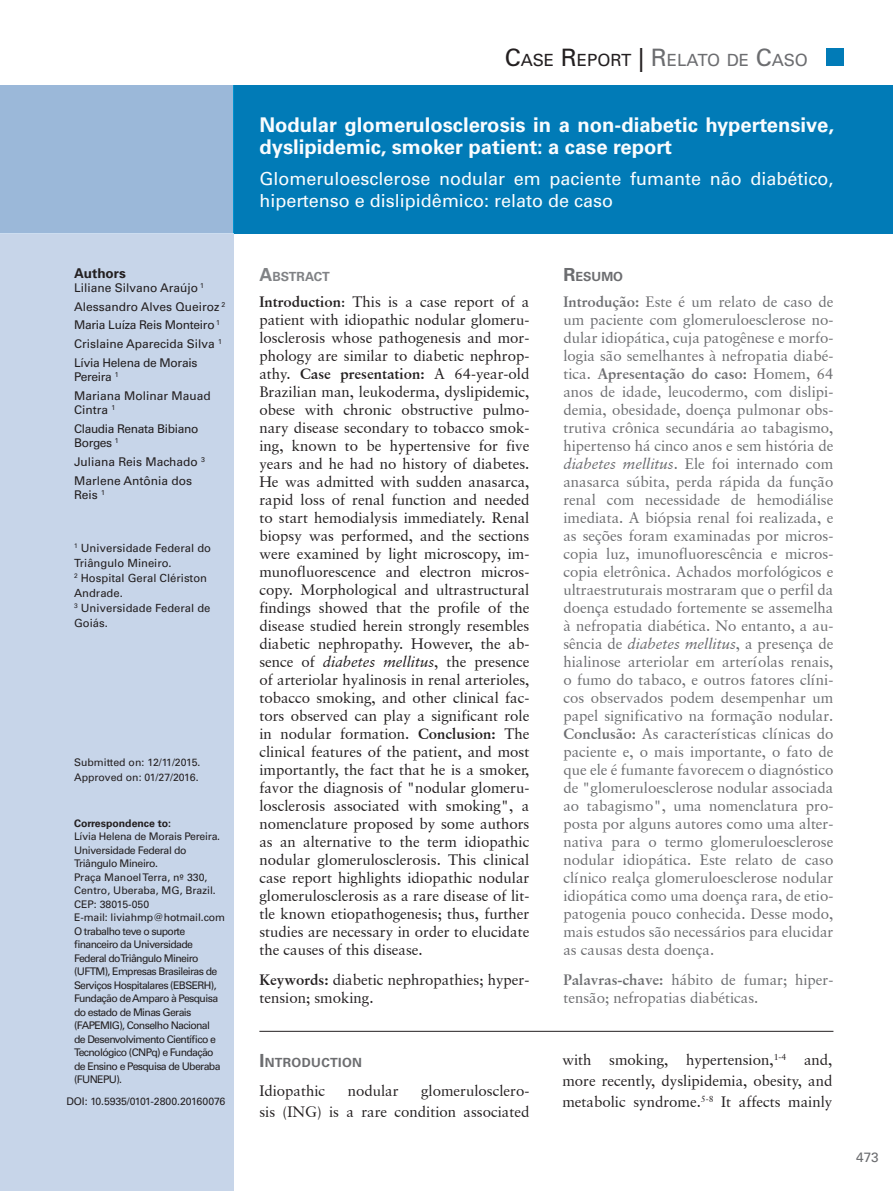
<style>
.page{position:relative;width:893px;height:1191px;background:#fff}
.page>*{position:absolute;margin:0;border:0;box-sizing:border-box;transform-origin:0 0}
.Título_Português{font:700 20.25px/22.5px "Univers LT Std";color:#f9fcfe}
.Title_Inglês{font:18px/21.6px "Univers LT Std";color:#fbfdfe}
.t1{font:16.8px "Univers LT Std";color:#6c6d70}
.Abstract{font:15px/18px "Garamond Retrospective S Si";color:#231f20;text-align:justify}
.Resumo{font:15px/18px "Garamond Retrospective S Si";color:#6c6d70;text-align:justify}
.Texto_-_1º_paragráfo{font:15px/20.7px "Garamond Retrospective S Si";color:#231f20;text-align:right}
.Palavras-chave{font:15px/18px "Garamond Retrospective S Si";color:#6c6d70}
.keywords{font:15px/18px "Garamond Retrospective S Si";color:#231f20}
.Tópico__Autores{font:13.5px "Univers 65 Bold";color:#231f20}
.t2{font:13.5px "Univers LT Std";color:#6c6d70}
.Intertítulo{font:700 12.6px "Univers LT Std";letter-spacing:.03em;color:#6c6d70}
.Intertilulo__Resumo{font:700 12.6px "Univers LT Std";color:#808285}
.Intertilulo__Resumo-2{font:700 12.6px "Univers LT Std";color:#6c6d70}
.Nome_dos_autores{font:12px/14.4px "Univers LT Std";color:#231f20}
.Nome_dos_autores-2{font:12px/14.4px "Univers LT Std";letter-spacing:-.025em;color:#231f20}
.Nome_dos_autores-3{font:12px/14.4px "Univers LT Std";letter-spacing:-.03em;color:#231f20}
.Afiliações{font:11.25px/15px "Univers LT Std";color:#231f20}
.Autor_correspondente{font:10.5px/13.5px "Univers LT Std";letter-spacing:-.06em;color:#231f20}
.Autor_correspondente-2{font:10.5px/13.5px "Univers LT Std";color:#231f20}
.Autor_correspondente-3{font:10.5px "Univers LT Std";letter-spacing:-.01em;color:#231f20}
.Data_de_subs_aprova{font:10.5px "Univers LT Std";color:#231f20}
.Autor_correspondente-4{font:10.5px/13.5px "Univers LT Std";letter-spacing:-.04em;color:#231f20}
.Autor_correspondente-5{font:10.5px "Univers LT Std";letter-spacing:-.025em;color:#231f20}
.Correspondência_para{font:700 10.5px "Univers LT Std";color:#231f20}
.s1{font-family:"Calibri"}
.s2{font-size:24px;color:#231f20}
.s3{color:#231f20}
.s4{font-size:24px}
.s5{font-size:18px}
.s6{font-weight:700}
.s7{font-style:italic}
</style>
<div class="page">
<div style="left:0;top:234px;width:234px;height:957px;background:#c7d5e9"></div>
<div style="left:234px;top:85px;width:659px;height:149px;background:#017bb7"></div>
<div style="left:0;top:85px;width:234px;height:149px;background:#9bb8d9"></div>
<div style="left:826px;top:49px;width:17px;height:17px;background:#017bb7"></div>
<hr style="left:259px;top:1031px;width:574px;height:1px;background:#231f20">
<p class="Tópico__Autores" style="left:74px;top:265px;width:53px">Authors</p>
<p class="Nome_dos_autores" style="left:74px;top:281px;width:131px">Liliane Silvano Araújo <sup>1</sup></p>
<p class="Nome_dos_autores" style="left:74px;top:299px;width:153px">Alessandro Alves Queiroz <sup>2</sup></p>
<p class="Nome_dos_autores-2" style="left:74px;top:318px;width:147px">Maria Luíza Reis Monteiro <sup>1</sup></p>
<p class="Nome_dos_autores" style="left:74px;top:337px;width:150px">Crislaine Aparecida Silva <sup>1</sup></p>
<p class="Nome_dos_autores-2" style="left:74px;top:355px;width:125px">Lívia Helena de Morais<br>Pereira <sup>1</sup></p>
<p class="Nome_dos_autores" style="left:74px;top:388px;width:138px">Mariana Molinar Mauad<br>Cintra <sup>1</sup></p>
<p class="Nome_dos_autores-3" style="left:74px;top:421px;width:126px">Claudia Renata Bibiano<br>Borges <sup>1</sup></p>
<p class="Nome_dos_autores" style="left:74px;top:454px;width:132px">Juliana Reis Machado <sup>3</sup></p>
<p class="Nome_dos_autores" style="left:74px;top:473px;width:120px">Marlene Antônia dos<br>Reis <sup>1</sup></p>
<p class="Afiliações" style="left:74px;top:540px;width:139px"><sup>1</sup> Universidade Federal do<br>Triângulo Mineiro.</p>
<p class="Afiliações" style="left:74px;top:570px;width:135px"><sup>2</sup> Hospital Geral Clériston<br>Andrade.</p>
<p class="Afiliações" style="left:74px;top:600px;width:138px"><sup>3</sup> Universidade Federal de<br>Goiás.</p>
<p class="Data_de_subs_aprova" style="left:74px;top:756px;width:128px">Submitted on: 12/11/2015.</p>
<p class="Data_de_subs_aprova" style="left:74px;top:771px;width:126px">Approved on: 01/27/2016.</p>
<p class="Correspondência_para" style="left:74px;top:816px;width:99px">Correspondence to:</p>
<p class="Autor_correspondente-5" style="left:74px;top:830px;width:148px">Lívia Helena de Morais Pereira.</p>
<p class="Autor_correspondente-4" style="left:74px;top:843px;width:114px">Universidade Federal do<br>Triângulo Mineiro.</p>
<p class="Autor_correspondente-2" style="left:74px;top:870px;width:143px">Praça Manoel Terra, n<span class="s1">º</span> 330,<br>Centro, Uberaba, MG, Brazil.</p>
<p class="Autor_correspondente-2" style="left:74px;top:897px;width:77px">CEP: 38015-050</p>
<p class="Autor_correspondente-3" style="left:74px;top:911px;width:152px">E-mail: liviahmp@hotmail.com</p>
<p class="Autor_correspondente" style="left:74px;top:924px;width:148px">O trabalho teve o suporte financeiro da Universidade<br>Federal do Triângulo Mineiro (UFTM), Empresas Brasileiras de<br>Serviços Hospitalares (EBSERH),<br>Fundação de Amparo à Pesquisa do estado de Minas Gerais (FAPEMIG), Conselho Nacional de Desenvolvimento Científico e<br>Tecnológico (CNPq) e Fundação de Ensino e Pesquisa de Uberaba (FUNEPU).</p>
<p class="Autor_correspondente-3" style="left:66px;top:1095px;width:161px">DOI: 10.5935/0101-2800.20160076</p>
<p class="t1" style="left:505px;top:50px;width:305px"><span class="s2">C</span><span class="s3">ASE</span> <span class="s2">R</span><span class="s3">EPORT</span> <span class="s2">|</span> <span class="s4">R</span>ELATO DE <span class="s4">C</span>ASO</p>
<p class="Título_Português" style="left:259px;top:113px;width:576px">Nodular glomerulosclerosis in a non-diabetic hypertensive, dyslipidemic, smoker patient: a case report</p>
<p class="Title_Inglês" style="left:259px;top:168px;width:576px">Glomeruloesclerose nodular em paciente fumante não diabético, hipertenso e dislipidêmico: relato de caso</p>
<p class="Intertilulo__Resumo" style="left:259px;top:269px;width:72px"><span class="s5">A</span>BSTRACT</p>
<p class="Abstract" style="left:259px;top:293px;width:272px"><span class="s6">Introduction</span>: This is a case report of a patient with idiopathic nodular glomeru&shy;losclerosis whose pathogenesis and mor&shy;phology are similar to diabetic nephrop&shy;athy. <span class="s6">Case presentation:</span> A 64-year-old Brazilian man, leukoderma, dyslipidemic, obese with chronic obstructive pulmo&shy;nary disease secondary to tobacco smok&shy;ing, known to be hypertensive for five years and he had no history of diabetes.<br>He was admitted with sudden anasarca, rapid loss of renal function and needed to start hemodialysis immediately. Renal biopsy was performed, and the sections were examined by light microscopy, im&shy;munofluorescence and electron micros&shy;copy. Morphological and ultrastructural findings showed that the profile of the disease studied herein strongly resembles diabetic nephropathy. However, the ab&shy;sence of <span class="s7">diabetes mellitus</span>, the presence of arteriolar hyalinosis in renal arterioles, tobacco smoking, and other clinical fac&shy;tors observed can play a significant role in nodular formation. <span class="s6">Conclusion:</span> The clinical features of the patient, and most importantly, the fact that he is a smoker, favor the diagnosis of "nodular glomeru&shy;losclerosis associated with smoking", a nomenclature proposed by some authors as an alternative to the term idiopathic nodular glomerulosclerosis. This clinical case report highlights idiopathic nodular glomerulosclerosis as a rare disease of lit&shy;tle known etiopathogenesis; thus, further studies are necessary in order to elucidate the causes of this disease.</p>
<p class="keywords" style="left:259px;top:970px;width:271px"><span class="s6">Keywords:</span> diabetic nephropathies; hyper&shy;tension; smoking.</p>
<p class="Intertítulo" style="left:259px;top:1055px;width:104px"><span class="s5">I</span>NTRODUCTION</p>
<p class="Texto_-_1º_paragráfo" style="left:259px;top:1080px;width:67px">Idiopathic</p>
<p class="Texto_-_1º_paragráfo" style="left:348px;top:1080px;width:52px">nodular</p>
<p class="Texto_-_1º_paragráfo" style="left:259px;top:1080px;width:272px">glomerulosclero-<br>sis (ING) is a rare condition associated</p>
<p class="Intertilulo__Resumo-2" style="left:563px;top:269px;width:61px"><span class="s5">R</span>ESUMO</p>
<p class="Resumo" style="left:563px;top:293px;width:272px"><span class="s6">Introdução:</span> Este é um relato de caso de um paciente com glomeruloesclerose no&shy;dular idiopática, cuja patogênese e morfo&shy;logia são semelhantes à nefropatia diabé&shy;tica. <span class="s6">Apresentação do caso:</span> Homem, 64 anos de idade, leucodermo, com dislipi&shy;demia, obesidade, doença pulmonar obs&shy;trutiva crônica secundária ao tabagismo, hipertenso há cinco anos e sem história de <span class="s7">diabetes mellitus</span>. Ele foi internado com anasarca súbita, perda rápida da função renal com necessidade de hemodiálise imediata. A biópsia renal foi realizada, e as seções foram examinadas por micros&shy;copia luz, imunofluorescência e micros&shy;copia eletrônica. Achados morfológicos e ultraestruturais mostraram que o perfil da doença estudado fortemente se assemelha à nefropatia diabética. No entanto, a au&shy;sência de <span class="s7">diabetes mellitus</span>, a presença de hialinose arteriolar em arteríolas renais, o fumo do tabaco, e outros fatores clíni&shy;cos observados podem desempenhar um papel significativo na formação nodular.<br><span class="s6">Conclusão:</span> As características clínicas do paciente e, o mais importante, o fato de que ele é fumante favorecem o diagnóstico de "glomeruloesclerose nodular associada ao tabagismo", uma nomenclatura pro&shy;posta por alguns autores como uma alter&shy;nativa para o termo glomeruloesclerose nodular idiopática. Este relato de caso clínico realça glomeruloesclerose nodular idiopática como uma doença rara, de etio&shy;patogenia pouco conhecida. Desse modo, mais estudos são necessários para elucidar as causas desta doença.</p>
<p class="Palavras-chave" style="left:563px;top:970px;width:271px"><span class="s6">Palavras-chave:</span> hábito de fumar; hiper&shy;tensão; nefropatias diabéticas.</p>
<p class="Texto_-_1º_paragráfo" style="left:562px;top:1049px;width:272px;text-align:justify">with smoking, hypertension,<sup>1-4</sup> and, more recently, dyslipidemia, obesity, and metabolic syndrome.<sup>5-8</sup> It affects mainly</p>
<p class="t2" style="left:856px;top:1149px;width:24px">473</p>
</div>
